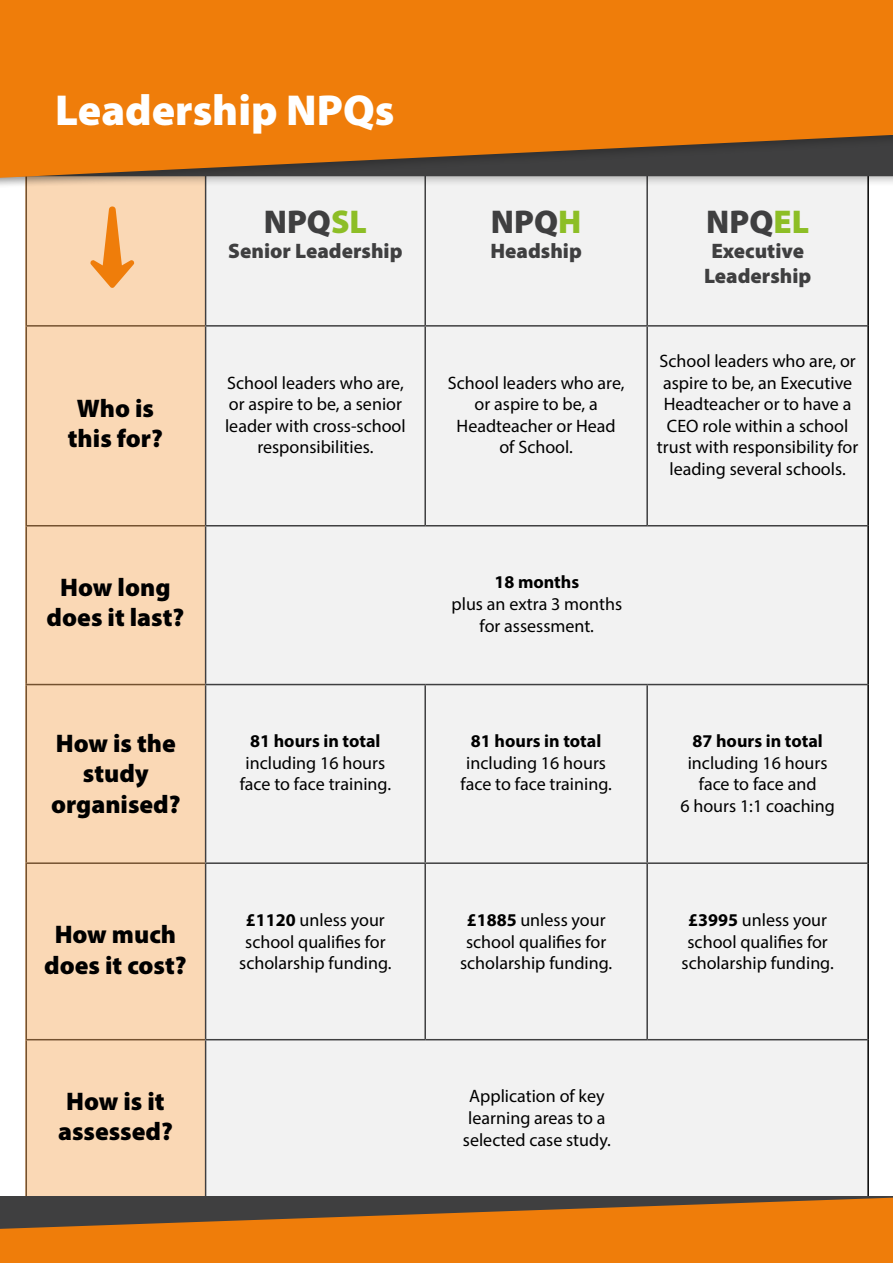
<style>
.page{position:relative;width:893px;height:1263px;background:#fff}
.page>*{position:absolute;margin:0;border:0;box-sizing:border-box;transform-origin:0 0}
.t1{font:900 43.5px "Myriad Pro";color:#fff}
.t2{font:900 33px "Myriad Pro";color:#3f3f40}
.t3{font:900 25.5px/30.6px "Myriad Pro";color:#000;text-align:center}
.t4{font:900 21px/25.2px "Myriad Pro";color:#3f3f40;text-align:center}
.t5{font:18px/21.6px "Myriad Pro";color:#000;text-align:center}
.t6{font:700 18px "Myriad Pro";color:#000}
.s1{color:#8dbe26}
.s2{font-weight:700}
</style>
<div class="page">
<div style="left:205px;top:176px;width:663px;height:1083px;background:#f2f2f2"></div>
<hr style="left:205px;top:174px;width:1px;height:151px;background:#3f3f40">
<hr style="left:424px;top:174px;width:2px;height:151px;background:#3f3f40">
<hr style="left:646px;top:174px;width:2px;height:151px;background:#3f3f40">
<hr style="left:26px;top:325px;width:180px;height:2px;background:#3f3f40">
<hr style="left:206px;top:325px;width:219px;height:2px;background:#3f3f40">
<hr style="left:205px;top:327px;width:1px;height:198px;background:#3f3f40">
<hr style="left:425px;top:325px;width:222px;height:2px;background:#3f3f40">
<hr style="left:424px;top:327px;width:2px;height:198px;background:#3f3f40">
<hr style="left:647px;top:325px;width:220px;height:2px;background:#3f3f40">
<hr style="left:646px;top:327px;width:2px;height:198px;background:#3f3f40">
<hr style="left:26px;top:525px;width:180px;height:1px;background:#3f3f40">
<hr style="left:206px;top:525px;width:219px;height:1px;background:#3f3f40">
<hr style="left:205px;top:526px;width:1px;height:158px;background:#3f3f40">
<hr style="left:425px;top:525px;width:222px;height:1px;background:#3f3f40">
<hr style="left:647px;top:525px;width:220px;height:1px;background:#3f3f40">
<hr style="left:26px;top:684px;width:180px;height:1px;background:#3f3f40">
<hr style="left:206px;top:684px;width:219px;height:1px;background:#3f3f40">
<hr style="left:205px;top:685px;width:1px;height:177px;background:#3f3f40">
<hr style="left:425px;top:684px;width:222px;height:1px;background:#3f3f40">
<hr style="left:424px;top:685px;width:2px;height:177px;background:#3f3f40">
<hr style="left:647px;top:684px;width:220px;height:1px;background:#3f3f40">
<hr style="left:646px;top:685px;width:2px;height:177px;background:#3f3f40">
<hr style="left:26px;top:862px;width:180px;height:2px;background:#3f3f40">
<hr style="left:206px;top:862px;width:219px;height:2px;background:#3f3f40">
<hr style="left:205px;top:864px;width:1px;height:175px;background:#3f3f40">
<hr style="left:425px;top:862px;width:222px;height:2px;background:#3f3f40">
<hr style="left:424px;top:864px;width:2px;height:175px;background:#3f3f40">
<hr style="left:647px;top:862px;width:220px;height:2px;background:#3f3f40">
<hr style="left:646px;top:864px;width:2px;height:175px;background:#3f3f40">
<hr style="left:26px;top:1039px;width:180px;height:1px;background:#3f3f40">
<hr style="left:206px;top:1039px;width:219px;height:1px;background:#3f3f40">
<hr style="left:205px;top:1040px;width:1px;height:166px;background:#3f3f40">
<hr style="left:425px;top:1039px;width:222px;height:1px;background:#3f3f40">
<hr style="left:647px;top:1039px;width:220px;height:1px;background:#3f3f40">
<hr style="left:867px;top:174px;width:2px;height:152px;background:#000">
<hr style="left:867px;top:326px;width:2px;height:200px;background:#000">
<hr style="left:867px;top:526px;width:2px;height:158px;background:#000">
<hr style="left:867px;top:684px;width:2px;height:179px;background:#000">
<hr style="left:867px;top:863px;width:2px;height:177px;background:#000">
<hr style="left:867px;top:1040px;width:2px;height:166px;background:#000">
<div style="left:26px;top:110px;width:179px;height:1153px;background:#fad8b5"></div>
<div style="left:0;top:1196px;width:893px;height:67px;background:#3f3f40"></div>
<div style="left:0;top:0;width:893px;height:190px;background:#000;opacity:.25"></div>
<svg style="left:0;top:0;width:893px;height:178px;background:#da7611"></svg>
<svg style="left:0;top:1198px;width:893px;height:65px;fill:#ef7d0a"></svg>
<svg style="left:90px;top:206px;width:44px;height:82px"></svg>
<h1 class="t1" style="left:55px;top:81px;width:341px">Leadership NPQs</h1>
<h2 class="t2" style="left:264px;top:200px;width:105px">NPQ<span class="s1">SL</span></h2>
<p class="t4" style="left:228px;top:237px;width:176px">Senior Leadership</p>
<h2 class="t2" style="left:491px;top:200px;width:92px">NPQ<span class="s1">H</span></h2>
<p class="t4" style="left:490px;top:237px;width:93px">Headship</p>
<h3 class="t3" style="left:68px;top:392px;width:97px">Who is this for?</h3>
<p class="t5" style="left:225px;top:371px;width:182px">School leaders who are, or aspire to be, a senior leader with cross-school responsibilities.</p>
<p class="t5" style="left:448px;top:371px;width:178px">School leaders who are, or aspire to be, a<br>Headteacher or Head of School.</p>
<h2 class="t2" style="left:706px;top:200px;width:104px">NPQ<span class="s1">EL</span></h2>
<p class="t4" style="left:704px;top:237px;width:109px">Executive<br>Leadership</p>
<p class="t5" style="left:657px;top:350px;width:203px">School leaders who are, or aspire to be, an Executive<br>Headteacher or to have a<br>CEO role within a school trust with responsibility for leading several schools.</p>
<h3 class="t3" style="left:47px;top:571px;width:139px">How long does it last?</h3>
<p class="t6" style="left:494px;top:571px;width:86px">18 months</p>
<p class="t5" style="left:452px;top:593px;width:172px">plus an extra 3 months for assessment.</p>
<h3 class="t3" style="left:51px;top:727px;width:131px">How is the study organised?</h3>
<p class="t6" style="left:250px;top:729px;width:132px">81 hours in total</p>
<p class="t5" style="left:240px;top:752px;width:153px">including 16 hours face to face training.</p>
<p class="t6" style="left:471px;top:729px;width:132px">81 hours in total</p>
<p class="t5" style="left:460px;top:752px;width:153px">including 16 hours face to face training.</p>
<p class="t6" style="left:692px;top:729px;width:132px">87 hours in total</p>
<p class="t5" style="left:680px;top:752px;width:156px">including 16 hours face to face and<br>6 hours 1:1 coaching</p>
<h3 class="t3" style="left:44px;top:918px;width:144px">How much does it cost?</h3>
<h3 class="t3" style="left:58px;top:1085px;width:116px">How is it assessed?</h3>
<p class="t5" style="left:239px;top:909px;width:154px"><span class="s2">£1120</span> unless your school qualifies for scholarship funding.</p>
<p class="t5" style="left:460px;top:909px;width:154px"><span class="s2">£1885</span> unless your school qualifies for scholarship funding.</p>
<p class="t5" style="left:681px;top:909px;width:154px"><span class="s2">£3995</span> unless your school qualifies for scholarship funding.</p>
<p class="t5" style="left:463px;top:1085px;width:149px">Application of key learning areas to a selected case study.</p>
</div>
